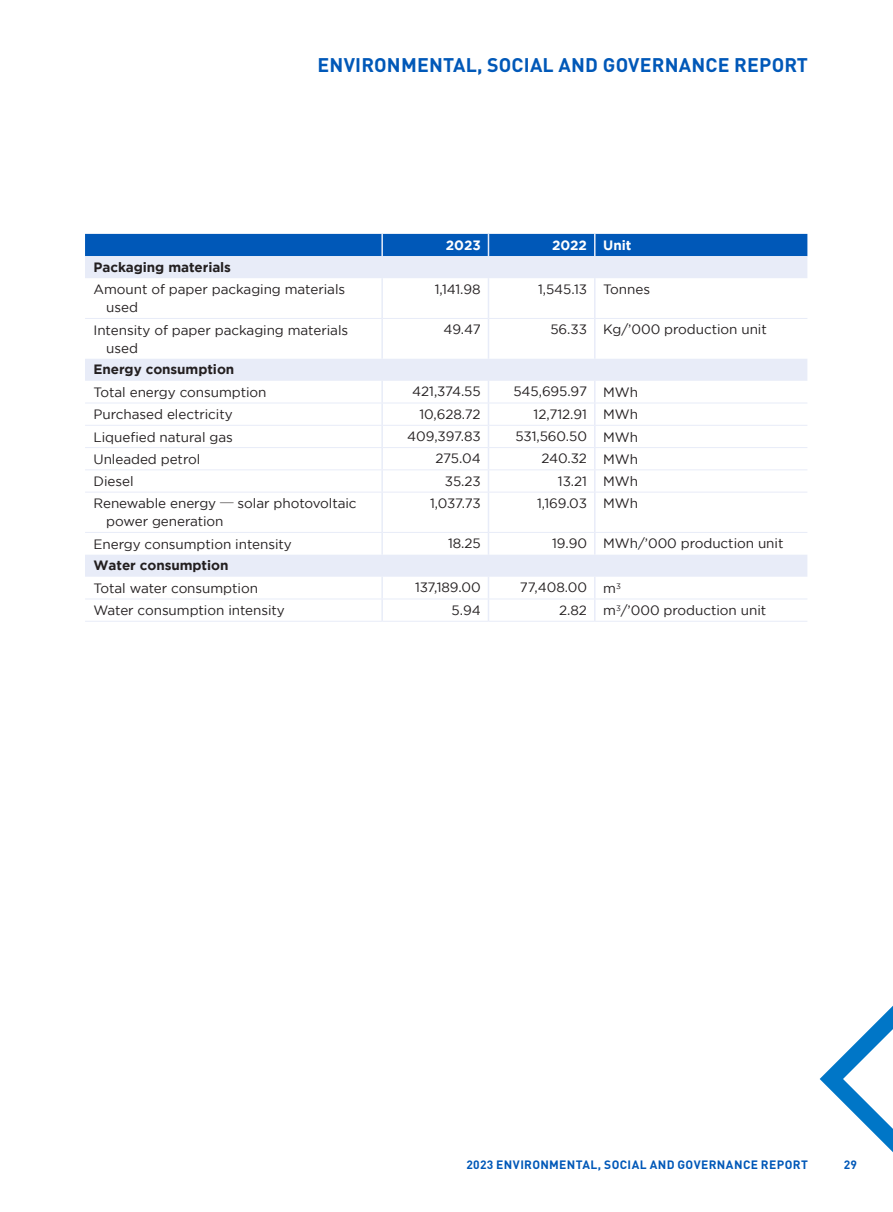
<style>
.page{position:relative;width:893px;height:1212px;background:#fff}
.page>*{position:absolute;margin:0;border:0;box-sizing:border-box;transform-origin:0 0}
.t1{font:700 19.5px "DINOT";letter-spacing:.01em;color:#0058b8}
._00_Body_text{font:13.5px/18px "Gotham";letter-spacing:-.005em;color:#231f20}
._00_Body_text-2{font:700 13.5px "Gotham";letter-spacing:-.005em;color:#231f20}
._00_Body_text-3{font:700 13.5px "Gotham";letter-spacing:-.005em;color:#fff}
.t2{font:700 12px "DINOT";letter-spacing:.03em;color:#0058b8}
.s1{font-family:"M Hei HK";font-weight:500}
</style>
<div class="page">
<svg style="left:820px;top:1006px;width:73px;height:146px"></svg>
<svg style="left:85px;top:256px;width:722px;height:321px"></svg>
<div style="left:85px;top:234px;width:722px;height:22px;background:#0058b8"></div>
<hr style="left:381px;top:278px;width:2px;height:40px;background:#e8ecf8">
<hr style="left:488px;top:278px;width:1px;height:40px;background:#e8ecf8">
<hr style="left:594px;top:278px;width:1px;height:40px;background:#e8ecf8">
<hr style="left:85px;top:318px;width:297px;height:1px;background:#e8ecf8">
<hr style="left:381px;top:319px;width:2px;height:40px;background:#e8ecf8">
<hr style="left:382px;top:318px;width:106px;height:1px;background:#e8ecf8">
<hr style="left:488px;top:319px;width:1px;height:40px;background:#e8ecf8">
<hr style="left:488px;top:318px;width:107px;height:1px;background:#e8ecf8">
<hr style="left:594px;top:319px;width:1px;height:40px;background:#e8ecf8">
<hr style="left:595px;top:318px;width:212px;height:1px;background:#e8ecf8">
<hr style="left:381px;top:381px;width:2px;height:22px;background:#e8ecf8">
<hr style="left:85px;top:403px;width:297px;height:1px;background:#e8ecf8">
<hr style="left:85px;top:425px;width:297px;height:1px;background:#e8ecf8">
<hr style="left:85px;top:447px;width:297px;height:1px;background:#e8ecf8">
<hr style="left:85px;top:469px;width:297px;height:1px;background:#e8ecf8">
<hr style="left:85px;top:492px;width:297px;height:1px;background:#e8ecf8">
<hr style="left:381px;top:403px;width:2px;height:22px;background:#e8ecf8">
<hr style="left:381px;top:426px;width:2px;height:21px;background:#e8ecf8">
<hr style="left:381px;top:448px;width:2px;height:21px;background:#e8ecf8">
<hr style="left:381px;top:470px;width:2px;height:22px;background:#e8ecf8">
<hr style="left:381px;top:492px;width:2px;height:40px;background:#e8ecf8">
<hr style="left:382px;top:403px;width:106px;height:1px;background:#e8ecf8">
<hr style="left:488px;top:403px;width:107px;height:1px;background:#e8ecf8">
<svg style="left:488px;top:381px;width:1px;height:111px"></svg>
<hr style="left:488px;top:492px;width:1px;height:40px;background:#e8ecf8">
<hr style="left:382px;top:425px;width:106px;height:1px;background:#e8ecf8">
<hr style="left:488px;top:425px;width:107px;height:1px;background:#e8ecf8">
<hr style="left:382px;top:447px;width:106px;height:1px;background:#e8ecf8">
<hr style="left:488px;top:447px;width:107px;height:1px;background:#e8ecf8">
<hr style="left:382px;top:469px;width:106px;height:1px;background:#e8ecf8">
<hr style="left:488px;top:469px;width:107px;height:1px;background:#e8ecf8">
<hr style="left:382px;top:492px;width:106px;height:1px;background:#e8ecf8">
<hr style="left:488px;top:492px;width:107px;height:1px;background:#e8ecf8">
<svg style="left:594px;top:381px;width:1px;height:111px"></svg>
<hr style="left:594px;top:492px;width:1px;height:40px;background:#e8ecf8">
<hr style="left:595px;top:403px;width:212px;height:1px;background:#e8ecf8">
<hr style="left:595px;top:425px;width:212px;height:1px;background:#e8ecf8">
<hr style="left:595px;top:447px;width:212px;height:1px;background:#e8ecf8">
<hr style="left:595px;top:469px;width:212px;height:1px;background:#e8ecf8">
<hr style="left:595px;top:492px;width:212px;height:1px;background:#e8ecf8">
<hr style="left:85px;top:532px;width:297px;height:1px;background:#e8ecf8">
<hr style="left:381px;top:533px;width:2px;height:22px;background:#e8ecf8">
<hr style="left:382px;top:532px;width:106px;height:1px;background:#e8ecf8">
<hr style="left:488px;top:532px;width:107px;height:1px;background:#e8ecf8">
<svg style="left:488px;top:533px;width:1px;height:22px"></svg>
<svg style="left:594px;top:533px;width:1px;height:22px"></svg>
<hr style="left:595px;top:532px;width:212px;height:1px;background:#e8ecf8">
<hr style="left:381px;top:577px;width:2px;height:22px;background:#e8ecf8">
<hr style="left:85px;top:599px;width:297px;height:1px;background:#e8ecf8">
<hr style="left:85px;top:621px;width:297px;height:1px;background:#e8ecf8">
<hr style="left:381px;top:599px;width:2px;height:22px;background:#e8ecf8">
<hr style="left:382px;top:599px;width:106px;height:1px;background:#e8ecf8">
<hr style="left:382px;top:621px;width:106px;height:1px;background:#e8ecf8">
<svg style="left:488px;top:577px;width:1px;height:44px"></svg>
<hr style="left:488px;top:599px;width:107px;height:1px;background:#e8ecf8">
<hr style="left:488px;top:621px;width:107px;height:1px;background:#e8ecf8">
<svg style="left:594px;top:577px;width:1px;height:44px"></svg>
<hr style="left:595px;top:599px;width:212px;height:1px;background:#e8ecf8">
<hr style="left:595px;top:621px;width:212px;height:1px;background:#e8ecf8">
<h1 class="t1" style="left:318px;top:50px;width:492px">ENVIRONMENTAL, SOCIAL AND GOVERNANCE REPORT</h1>
<p class="_00_Body_text-3" style="left:446px;top:237px;width:36px">2023</p>
<p class="_00_Body_text-3" style="left:552px;top:237px;width:36px">2022</p>
<p class="_00_Body_text-3" style="left:603px;top:237px;width:30px">Unit</p>
<p class="_00_Body_text-2" style="left:94px;top:259px;width:139px">Packaging materials</p>
<p class="_00_Body_text" style="left:106px;top:280px;width:240px;text-indent:-13px">Amount of paper packaging materials used</p>
<p class="_00_Body_text" style="left:435px;top:280px;width:47px">1,141.98</p>
<p class="_00_Body_text" style="left:538px;top:280px;width:50px">1,545.13</p>
<p class="_00_Body_text" style="left:603px;top:280px;width:48px">Tonnes</p>
<p class="_00_Body_text" style="left:106px;top:321px;width:243px;text-indent:-13px">Intensity of paper packaging materials used</p>
<p class="_00_Body_text" style="left:444px;top:320px;width:39px">49.47</p>
<p class="_00_Body_text" style="left:550px;top:320px;width:38px">56.33</p>
<p class="_00_Body_text" style="left:603px;top:320px;width:165px">Kg/’000 production unit</p>
<p class="_00_Body_text-2" style="left:94px;top:362px;width:142px">Energy consumption</p>
<p class="_00_Body_text" style="left:94px;top:383px;width:174px">Total energy consumption</p>
<p class="_00_Body_text" style="left:412px;top:382px;width:70px">421,374.55</p>
<p class="_00_Body_text" style="left:513px;top:382px;width:75px">545,695.97</p>
<p class="_00_Body_text" style="left:603px;top:383px;width:36px">MWh</p>
<p class="_00_Body_text" style="left:94px;top:405px;width:141px">Purchased electricity</p>
<p class="_00_Body_text" style="left:419px;top:405px;width:63px">10,628.72</p>
<p class="_00_Body_text" style="left:534px;top:405px;width:55px">12,712.91</p>
<p class="_00_Body_text" style="left:603px;top:405px;width:36px">MWh</p>
<p class="_00_Body_text" style="left:94px;top:428px;width:141px">Liquefied natural gas</p>
<p class="_00_Body_text" style="left:407px;top:427px;width:75px">409,397.83</p>
<p class="_00_Body_text" style="left:515px;top:427px;width:73px">531,560.50</p>
<p class="_00_Body_text" style="left:603px;top:428px;width:36px">MWh</p>
<p class="_00_Body_text" style="left:94px;top:450px;width:108px">Unleaded petrol</p>
<p class="_00_Body_text" style="left:435px;top:449px;width:47px">275.04</p>
<p class="_00_Body_text" style="left:541px;top:449px;width:47px">240.32</p>
<p class="_00_Body_text" style="left:603px;top:450px;width:36px">MWh</p>
<p class="_00_Body_text" style="left:94px;top:472px;width:42px">Diesel</p>
<p class="_00_Body_text" style="left:445px;top:472px;width:37px">35.23</p>
<p class="_00_Body_text" style="left:558px;top:472px;width:31px">13.21</p>
<p class="_00_Body_text" style="left:603px;top:472px;width:36px">MWh</p>
<p class="_00_Body_text" style="left:106px;top:494px;width:252px;text-indent:-13px">Renewable energy <span class="s1">—</span> solar photovoltaic power generation</p>
<p class="_00_Body_text" style="left:430px;top:494px;width:52px">1,037.73</p>
<p class="_00_Body_text" style="left:537px;top:494px;width:51px">1,169.03</p>
<p class="_00_Body_text" style="left:603px;top:494px;width:36px">MWh</p>
<p class="_00_Body_text" style="left:94px;top:535px;width:200px">Energy consumption intensity</p>
<p class="_00_Body_text" style="left:448px;top:534px;width:34px">18.25</p>
<p class="_00_Body_text" style="left:552px;top:534px;width:36px">19.90</p>
<p class="_00_Body_text" style="left:603px;top:534px;width:182px">MWh/’000 production unit</p>
<p class="_00_Body_text-2" style="left:94px;top:558px;width:136px">Water consumption</p>
<p class="_00_Body_text" style="left:94px;top:579px;width:166px">Total water consumption</p>
<p class="_00_Body_text" style="left:415px;top:578px;width:67px">137,189.00</p>
<p class="_00_Body_text" style="left:520px;top:578px;width:69px">77,408.00</p>
<p class="_00_Body_text" style="left:603px;top:579px;width:19px">m<sup>3</sup></p>
<p class="_00_Body_text" style="left:94px;top:601px;width:193px">Water consumption intensity</p>
<p class="_00_Body_text" style="left:452px;top:601px;width:31px">5.94</p>
<p class="_00_Body_text" style="left:559px;top:601px;width:29px">2.82</p>
<p class="_00_Body_text" style="left:603px;top:601px;width:164px">m<sup>3</sup>/’000 production unit</p>
<p class="t2" style="left:466px;top:1156px;width:343px">2023 ENVIRONMENTAL, SOCIAL AND GOVERNANCE REPORT</p>
<p class="t2" style="left:844px;top:1156px;width:15px">29</p>
</div>
